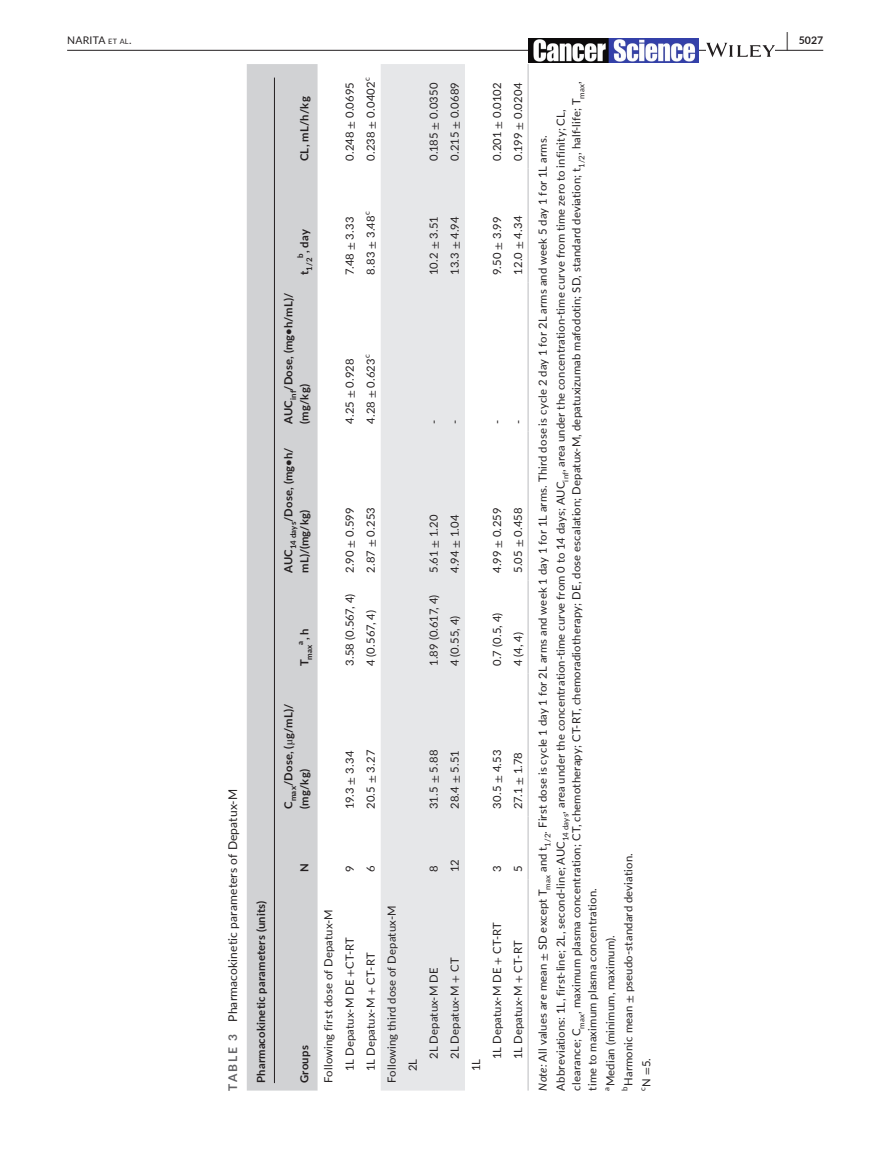
<style>
.page{position:relative;width:893px;height:1174px;background:#fff}
.page>*{position:absolute;margin:0;border:0;box-sizing:border-box;transform-origin:0 0}
.t1{font:700 19.5px "Lato";color:#231f20;scale:.48 1}
.t2{font:12px "Lato";letter-spacing:.015em;color:#231f20}
.t3{font:11.25px/21px "Lato";letter-spacing:.015em;color:#231f20}
.t4{font:700 11.25px/15.8px "Lato";letter-spacing:.02em;color:#231f20}
.t5{font:10.5px "Lato";letter-spacing:.025em;color:#231f20}
.t6{font:700 10.5px "Lato";color:#231f20}
.t7{font:700 7.8px "Lato";color:#231f20}
.t8{font:7.8px "Lato";color:#231f20}
.s1{font-size:7.35px}
.s2{font-weight:700;color:#636366}
.s3{font-family:"STIX";font-weight:400}
.s4{font-family:"STIX"}
.s5{font-style:italic}
</style>
<div class="page">
<hr style="left:67px;top:50px;width:756px;height:1px;background:#231f20">
<img style="left:528px;top:38px;width:170px;height:24px">
<svg style="left:706px;top:43px;width:69px;height:14px"></svg>
<div style="left:247px;top:64px;width:71px;height:1026px;background:#d1d2d4"></div>
<div style="left:381px;top:64px;width:84px;height:1026px;background:#e6e7e9"></div>
<hr style="left:527px;top:879px;width:2px;height:211px;background:#d1d2d4">
<hr style="left:527px;top:816px;width:2px;height:63px;background:#d1d2d4">
<hr style="left:527px;top:673px;width:2px;height:143px;background:#d1d2d4">
<hr style="left:527px;top:580px;width:2px;height:93px;background:#d1d2d4">
<hr style="left:527px;top:431px;width:2px;height:149px;background:#d1d2d4">
<hr style="left:527px;top:282px;width:2px;height:149px;background:#d1d2d4">
<hr style="left:527px;top:169px;width:2px;height:113px;background:#d1d2d4">
<hr style="left:527px;top:64px;width:2px;height:105px;background:#d1d2d4">
<hr style="left:274px;top:78px;width:1px;height:1005px;background:#231f20">
<h1 class="t1" style="left:786px;top:25px;width:7px">|</h1>
<p class="t5" style="left:67px;top:33px;width:66px">NARITA <span class="s1">et al</span>.</p>
<p class="t6" style="left:799px;top:33px;width:26px">5027</p>
<p class="t2" style="left:224px;top:1090px;width:303px;rotate:-90deg"><span class="s2">TABLE 3</span> Pharmacokinetic parameters of Depatux-M</p>
<p class="t4" style="left:253px;top:1083px;width:184px;rotate:-90deg">Pharmacokinetic parameters (units)</p>
<p class="t4" style="left:296px;top:161px;width:66px;rotate:-90deg">CL, mL/h/kg</p>
<p class="t4" style="left:296px;top:257px;width:30px;rotate:-90deg"><sup>b</sup>, day</p>
<p class="t7" style="left:303px;top:275px;width:19px;rotate:-90deg"><sup>t</sup>1/2</p>
<p class="t4" style="left:280px;top:424px;width:132px;rotate:-90deg">AUC<sub>inf</sub>/Dose, (mg•h/mL)/ (mg/kg)</p>
<p class="t4" style="left:280px;top:573px;width:127px;rotate:-90deg">AUC<sub>14</sub> <sub>days</sub>/Dose, (mg•h/ mL)/(mg/kg)</p>
<p class="t4" style="left:296px;top:644px;width:17px;rotate:-90deg"><sup>a</sup>, h</p>
<p class="t7" style="left:303px;top:666px;width:23px;rotate:-90deg"><sup>T</sup>max</p>
<p class="t4" style="left:280px;top:809px;width:106px;rotate:-90deg">C<sub>max</sub>/Dose, (<span class="s3">µ</span>g/mL)/ (mg/kg)</p>
<p class="t3" style="left:339px;top:161px;width:80px;rotate:-90deg">0.248 <span class="s4">±</span> 0.0695</p>
<p class="t8" style="left:361px;top:81px;width:5px;rotate:-90deg">c</p>
<p class="t3" style="left:360px;top:161px;width:81px;rotate:-90deg">0.238 <span class="s4">±</span> 0.0402</p>
<p class="t3" style="left:339px;top:275px;width:60px;rotate:-90deg">7.48 <span class="s4">±</span> 3.33</p>
<p class="t8" style="left:361px;top:215px;width:5px;rotate:-90deg">c</p>
<p class="t3" style="left:360px;top:275px;width:61px;rotate:-90deg">8.83 <span class="s4">±</span> 3.48</p>
<p class="t3" style="left:339px;top:424px;width:67px;rotate:-90deg">4.25 <span class="s4">±</span> 0.928</p>
<p class="t8" style="left:361px;top:358px;width:5px;rotate:-90deg">c</p>
<p class="t3" style="left:360px;top:424px;width:67px;rotate:-90deg">4.28 <span class="s4">±</span> 0.623</p>
<p class="t3" style="left:339px;top:573px;width:67px;rotate:-90deg">2.90 <span class="s4">±</span> 0.599</p>
<p class="t3" style="left:339px;top:666px;width:74px;rotate:-90deg">3.58 (0.567, 4)</p>
<p class="t3" style="left:360px;top:573px;width:67px;rotate:-90deg">2.87 <span class="s4">±</span> 0.253</p>
<p class="t3" style="left:360px;top:666px;width:57px;rotate:-90deg">4 (0.567, 4)</p>
<p class="t3" style="left:339px;top:809px;width:60px;rotate:-90deg">19.3 <span class="s4">±</span> 3.34</p>
<p class="t3" style="left:360px;top:809px;width:61px;rotate:-90deg">20.5 <span class="s4">±</span> 3.27</p>
<p class="t4" style="left:296px;top:872px;width:10px;rotate:-90deg">N</p>
<p class="t3" style="left:339px;top:872px;width:8px;rotate:-90deg">9</p>
<p class="t3" style="left:360px;top:872px;width:8px;rotate:-90deg">6</p>
<p class="t4" style="left:296px;top:1083px;width:39px;rotate:-90deg">Groups</p>
<p class="t3" style="left:318px;top:1071px;width:163px;text-indent:-12px;rotate:-90deg">Following first dose of Depatux-M<br>1L Depatux-M DE <span class="s4">+</span>CT-RT</p>
<p class="t3" style="left:360px;top:1071px;width:120px;rotate:-90deg">1L Depatux-M <span class="s4">+</span> CT-RT</p>
<p class="t3" style="left:381px;top:1083px;width:179px;rotate:-90deg">Following third dose of Depatux-M</p>
<p class="t3" style="left:402px;top:1071px;width:14px;rotate:-90deg">2L</p>
<p class="t3" style="left:423px;top:161px;width:80px;rotate:-90deg">0.185 <span class="s4">±</span> 0.0350</p>
<p class="t3" style="left:444px;top:161px;width:81px;rotate:-90deg">0.215 <span class="s4">±</span> 0.0689</p>
<p class="t3" style="left:423px;top:275px;width:60px;rotate:-90deg">10.2 <span class="s4">±</span> 3.51</p>
<p class="t3" style="left:444px;top:275px;width:60px;rotate:-90deg">13.3 <span class="s4">±</span> 4.94</p>
<p class="t3" style="left:423px;top:424px;width:6px;rotate:-90deg">-</p>
<p class="t3" style="left:444px;top:424px;width:6px;rotate:-90deg">-</p>
<p class="t3" style="left:423px;top:573px;width:60px;rotate:-90deg">5.61 <span class="s4">±</span> 1.20</p>
<p class="t3" style="left:423px;top:666px;width:73px;rotate:-90deg">1.89 (0.617, 4)</p>
<p class="t3" style="left:444px;top:573px;width:60px;rotate:-90deg">4.94 <span class="s4">±</span> 1.04</p>
<p class="t3" style="left:444px;top:666px;width:52px;rotate:-90deg">4 (0.55, 4)</p>
<p class="t3" style="left:423px;top:809px;width:61px;rotate:-90deg">31.5 <span class="s4">±</span> 5.88</p>
<p class="t3" style="left:444px;top:809px;width:60px;rotate:-90deg">28.4 <span class="s4">±</span> 5.51</p>
<p class="t3" style="left:423px;top:872px;width:8px;rotate:-90deg">8</p>
<p class="t3" style="left:444px;top:872px;width:15px;rotate:-90deg">12</p>
<p class="t3" style="left:423px;top:1059px;width:93px;rotate:-90deg">2L Depatux-M DE</p>
<p class="t3" style="left:444px;top:1059px;width:103px;rotate:-90deg">2L Depatux-M <span class="s4">+</span> CT</p>
<p class="t3" style="left:486px;top:161px;width:80px;rotate:-90deg">0.201 <span class="s4">±</span> 0.0102</p>
<p class="t3" style="left:486px;top:275px;width:59px;rotate:-90deg">9.50 <span class="s4">±</span> 3.99</p>
<p class="t3" style="left:486px;top:424px;width:6px;rotate:-90deg">-</p>
<p class="t3" style="left:486px;top:573px;width:67px;rotate:-90deg">4.99 <span class="s4">±</span> 0.259</p>
<p class="t3" style="left:486px;top:666px;width:55px;rotate:-90deg">0.7 (0.5, 4)</p>
<p class="t3" style="left:486px;top:809px;width:61px;rotate:-90deg">30.5 <span class="s4">±</span> 4.53</p>
<p class="t3" style="left:486px;top:872px;width:8px;rotate:-90deg">3</p>
<p class="t3" style="left:465px;top:1059px;width:138px;text-indent:-12px;rotate:-90deg">1L<br>1L Depatux-M DE <span class="s4">+</span> CT-RT</p>
<p class="t3" style="left:505px;top:1090px;width:1009px;line-height:24.8px;text-indent:929px;rotate:-90deg">0.199 <span class="s4">±</span> 0.0204<br><span class="s5">Note:</span> All values are mean <span class="s4">±</span> SD except T<sub>max</sub> and t<sub>1/2</sub>. First dose is cycle 1 day 1 for 2L arms and week 1 day 1 for 1L arms. Third dose is cycle 2 day 1 for 2L arms and week 5 day 1 for 1L arms.</p>
<p class="t3" style="left:552px;top:1090px;width:1010px;line-height:15.8px;rotate:-90deg">Abbreviations: 1L, first-line; 2L, second-line; AUC<sub>14</sub> <sub>days</sub>, area under the concentration-time curve from 0 to 14 days; AUC<sub>inf</sub>, area under the concentration-time curve from time zero to infinity; CL, clearance; C<sub>max</sub>, maximum plasma concentration; CT, chemotherapy; CT-RT, chemoradiotherapy; DE, dose escalation; Depatux-M, depatuxizumab mafodotin; SD, standard deviation; t<sub>1/2</sub>, half-life; T<sub>max</sub>, time to maximum plasma concentration.</p>
<p class="t3" style="left:507px;top:275px;width:61px;rotate:-90deg">12.0 <span class="s4">±</span> 4.34</p>
<p class="t3" style="left:507px;top:424px;width:6px;rotate:-90deg">-</p>
<p class="t3" style="left:507px;top:573px;width:67px;rotate:-90deg">5.05 <span class="s4">±</span> 0.458</p>
<p class="t3" style="left:507px;top:666px;width:35px;rotate:-90deg">4 (4, 4)</p>
<p class="t3" style="left:507px;top:809px;width:58px;rotate:-90deg">27.1 <span class="s4">±</span> 1.78</p>
<p class="t3" style="left:617px;top:1086px;width:234px;rotate:-90deg">Harmonic mean <span class="s4">±</span> pseudo-standard deviation.</p>
<p class="t3" style="left:507px;top:872px;width:8px;rotate:-90deg">5</p>
<p class="t3" style="left:599px;top:1086px;width:153px;rotate:-90deg">Median (minimum, maximum).</p>
<p class="t3" style="left:507px;top:1059px;width:120px;rotate:-90deg">1L Depatux-M <span class="s4">+</span> CT-RT</p>
<p class="t3" style="left:635px;top:1086px;width:30px;rotate:-90deg">N <span class="s4">=</span>5.</p>
<p class="t8" style="left:619px;top:1090px;width:6px;rotate:-90deg">b</p>
<p class="t8" style="left:637px;top:1090px;width:5px;rotate:-90deg">c</p>
<p class="t8" style="left:601px;top:1090px;width:5px;rotate:-90deg">a</p>
</div>
